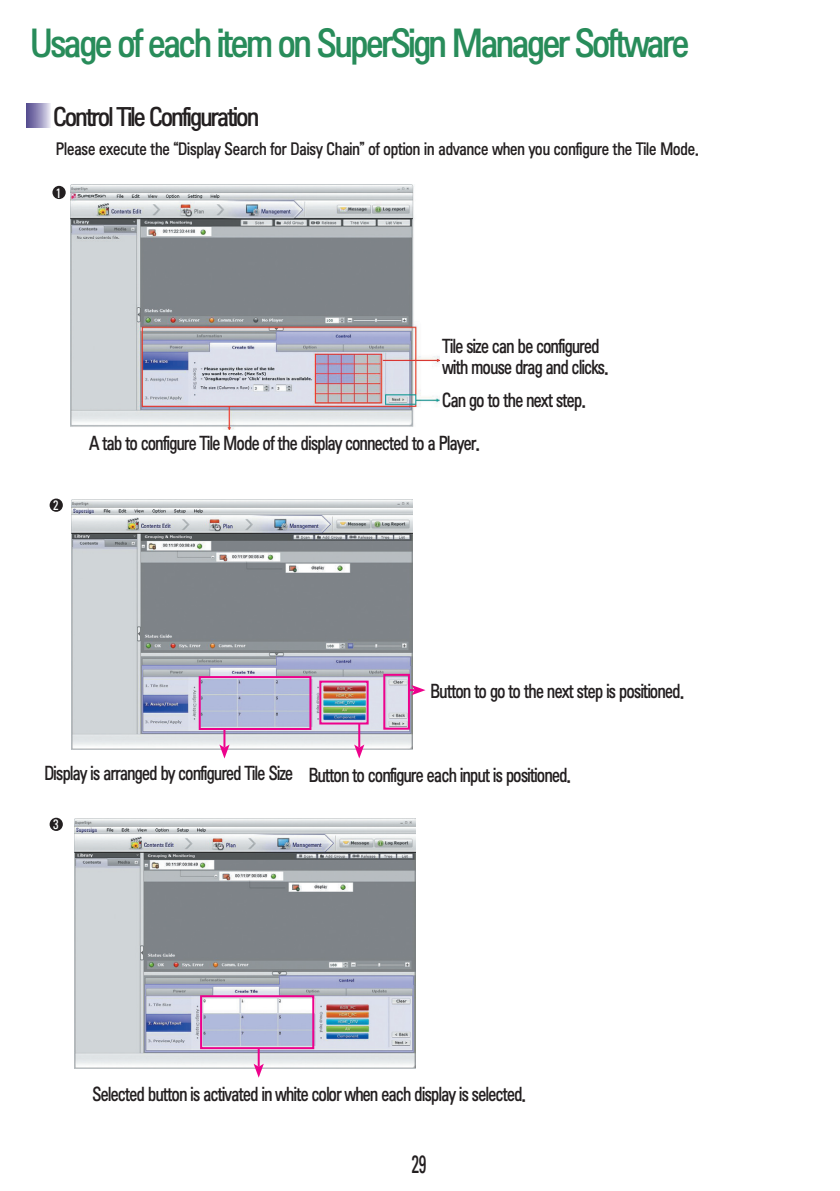
<style>
.page{position:relative;width:840px;height:1191px;background:#fff}
.page>*{position:absolute;margin:0;border:0;box-sizing:border-box;transform-origin:0 0}
.t1{font:36px "LG Display Kor Cn";letter-spacing:-.1em;color:#288c5a}
.t2{font:24px "LG Display Kor Cn";letter-spacing:-.1em;color:#231f20}
.t3{font:22px "LG Display Kor Cn";color:#231f20;scale:.7 1}
.t4{font:18px/21.6px "LG Display Kor Cn";letter-spacing:-.075em;color:#231f20;scale:.9 1}
.t5{font:16px "LG Display Kor Cn";letter-spacing:-.05em;color:#231f20;scale:.95 1}
.t6{font:12px "LG Display Kor Cn";color:#fff;scale:.9 1}
</style>
<div class="page">
<img style="left:71px;top:185px;width:368px;height:244px">
<img style="left:72px;top:499px;width:340px;height:250px">
<img style="left:74px;top:818px;width:341px;height:250px">
<div style="left:199px;top:676px;width:112px;height:54px;border:2px solid #ed028c"></div>
<div style="left:200px;top:995px;width:114px;height:54px;border:2px solid #ed028c"></div>
<div style="left:319px;top:680px;width:49px;height:44px;border:2px solid #ed028c"></div>
<div style="left:383px;top:674px;width:26px;height:55px;border:2px solid #ed028c"></div>
<svg style="left:26px;top:103px;width:24px;height:24px"></svg>
<svg style="left:219px;top:729px;width:10px;height:29px"></svg>
<hr style="left:358px;top:724px;width:2px;height:23px;background:#ed028c">
<svg style="left:354px;top:744px;width:10px;height:14px"></svg>
<svg style="left:253px;top:1048px;width:11px;height:29px"></svg>
<svg style="left:409px;top:685px;width:16px;height:10px"></svg>
<div style="left:52px;top:186px;width:14px;height:13px;background:#231f20;border-radius:50%"></div>
<div style="left:50px;top:498px;width:13px;height:14px;background:#231f20;border-radius:50%"></div>
<div style="left:50px;top:817px;width:13px;height:14px;background:#231f20;border-radius:50%"></div>
<h1 class="t1" style="left:30px;top:18px;width:661px">Usage of each item on SuperSign Manager Software</h1>
<h2 class="t2" style="left:53px;top:100px;width:208px">Control Tile Configuration</h2>
<p class="t5" style="left:56px;top:137px;width:679px">Please execute the “Display Search for Daisy Chain” of option in advance when you configure the Tile Mode.</p>
<p class="t6" style="left:56px;top:184px;width:7px">1</p>
<p class="t6" style="left:53px;top:497px;width:7px">2</p>
<p class="t4" style="left:442px;top:335px;width:187px">Tile size can be configured with mouse drag and clicks.</p>
<p class="t4" style="left:441px;top:389px;width:162px">Can go to the next step.</p>
<p class="t4" style="left:89px;top:432px;width:436px">A tab to configure Tile Mode of the display connected to a Player.</p>
<p class="t4" style="left:430px;top:680px;width:284px">Button to go to the next step is positioned.</p>
<p class="t4" style="left:44px;top:762px;width:278px">Display is arranged by configured Tile Size</p>
<p class="t6" style="left:53px;top:816px;width:7px">3</p>
<p class="t4" style="left:308px;top:764px;width:294px">Button to configure each input is positioned.</p>
<p class="t4" style="left:92px;top:1083px;width:484px">Selected button is activated in white color when each display is selected.</p>
<p class="t3" style="left:411px;top:1149px;width:23px">29</p>
</div>
